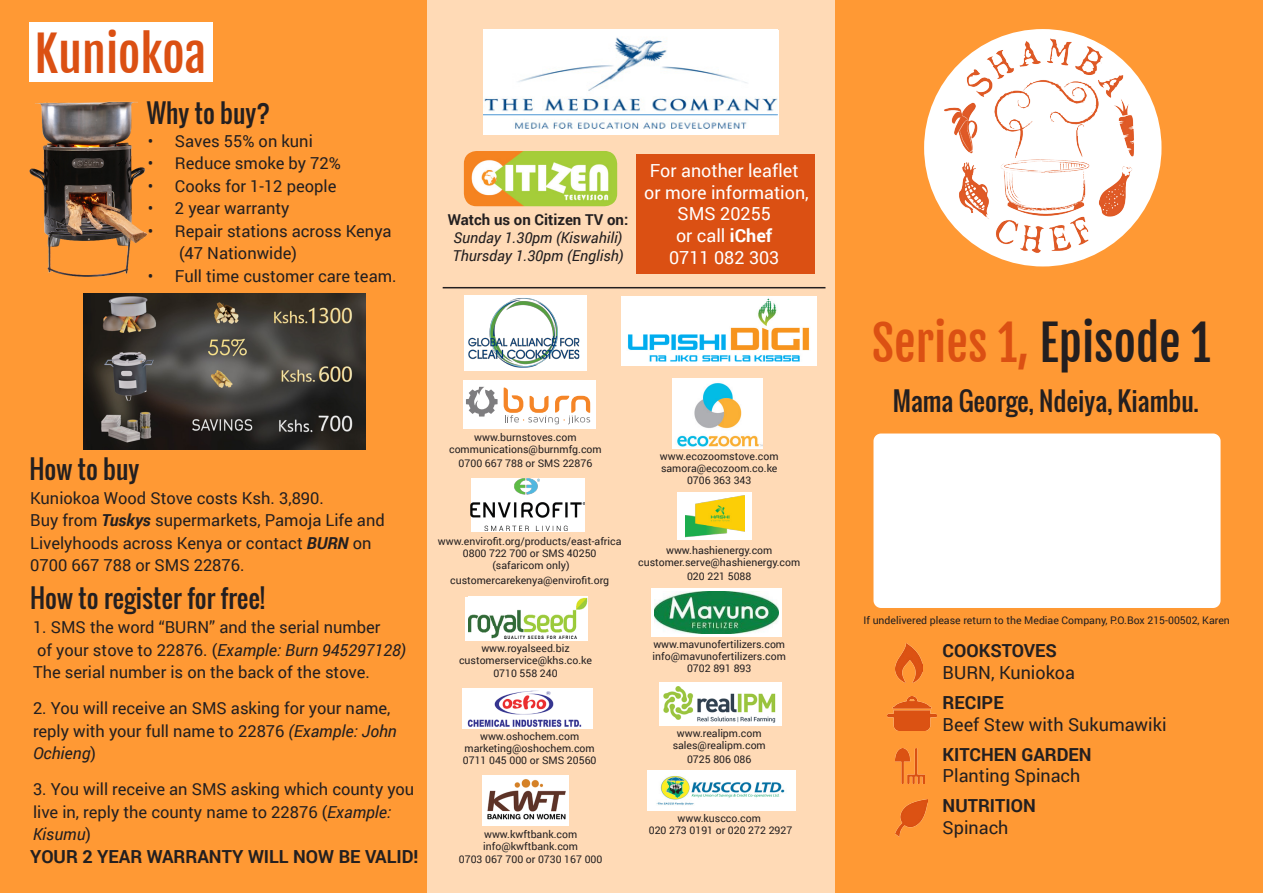
<style>
.page{position:relative;width:1263px;height:893px;background:#fff}
.page>*{position:absolute;margin:0;border:0;box-sizing:border-box;transform-origin:0 0}
.t1{font:48px "Fjalla One";color:#db5013}
.t2{font:25.5px "Oswald";color:#231f20}
.t3{font:700 18px "Roboto";color:#231f20}
.t4{font:18px "Roboto";color:#fff}
.t5{font:18px "Roboto";color:#231f20}
.t6{font:16.5px/22.5px "Roboto";color:#231f20}
.t7{font:italic 15px "Roboto";color:#231f20}
.t8{font:700 15px "Roboto";color:#231f20}
.t9{font:10.5px "Roboto";color:#231f20}
.s1{font-weight:700}
.s2{font-weight:700;font-style:italic}
.s3{font-style:italic}
.s4{color:#231f20}
</style>
<div class="page">
<div style="left:0;top:0;width:427px;height:893px;background:#ff9934"></div>
<div style="left:29px;top:22px;width:184px;height:59px;background:#fff"></div>
<div style="left:835px;top:0;width:428px;height:893px;background:#ff9934"></div>
<div style="left:924px;top:29px;width:237px;height:237px;background:#fff;border-radius:50%"></div>
<img style="left:943px;top:30px;width:194px;height:232px">
<div style="left:427px;top:0;width:408px;height:893px;background:#ffdab6"></div>
<div style="left:483px;top:30px;width:296px;height:105px;background:#fff"></div>
<img style="left:483px;top:37px;width:295px;height:91px">
<div style="left:637px;top:154px;width:178px;height:119px;background:#db5013"></div>
<hr style="left:443px;top:287px;width:382px;height:1px;background:#231f20">
<div style="left:621px;top:296px;width:196px;height:70px;background:#fff"></div>
<img style="left:628px;top:298px;width:182px;height:64px">
<img style="left:464px;top:151px;width:153px;height:55px">
<img style="left:464px;top:295px;width:122px;height:76px">
<img style="left:29px;top:101px;width:119px;height:175px">
<img style="left:84px;top:293px;width:282px;height:156px">
<div style="left:877px;top:437px;width:340px;height:167px;background:#fff;border-radius:4px"></div>
<div style="left:873px;top:433px;width:347px;height:175px;border:8px solid #fff;border-radius:4px"></div>
<div style="left:139px;top:242px;width:39px;height:25px;background:#ff9934"></div>
<div style="left:463px;top:381px;width:132px;height:48px;background:#fff"></div>
<svg style="left:466px;top:387px;width:32px;height:30px"></svg>
<svg style="left:504px;top:387px;width:86px;height:37px"></svg>
<img style="left:672px;top:379px;width:90px;height:70px">
<svg style="left:471px;top:530px;width:114px;height:2px"></svg>
<img style="left:471px;top:478px;width:114px;height:52px">
<div style="left:677px;top:492px;width:75px;height:48px;background:#fff"></div>
<img style="left:685px;top:495px;width:59px;height:43px">
<div style="left:465px;top:597px;width:122px;height:44px;background:#fff"></div>
<img style="left:468px;top:597px;width:119px;height:42px">
<div style="left:651px;top:588px;width:131px;height:48px;background:#fff"></div>
<img style="left:654px;top:591px;width:125px;height:43px">
<div style="left:462px;top:688px;width:130px;height:41px;background:#fff"></div>
<img style="left:467px;top:691px;width:115px;height:36px">
<img style="left:482px;top:776px;width:87px;height:49px">
<div style="left:647px;top:770px;width:148px;height:41px;background:#fff"></div>
<img style="left:656px;top:776px;width:129px;height:29px">
<img style="left:888px;top:697px;width:48px;height:33px">
<img style="left:895px;top:643px;width:27px;height:40px">
<img style="left:895px;top:748px;width:30px;height:35px">
<img style="left:895px;top:799px;width:33px;height:37px">
<div style="left:659px;top:682px;width:122px;height:44px;background:#fff"></div>
<img style="left:663px;top:686px;width:113px;height:37px">
<p class="t1" style="left:35px;top:24px;width:173px">Kuniokoa</p>
<p class="t2" style="left:147px;top:93px;width:125px">Why to buy?</p>
<p class="t6" style="left:148px;top:129px;width:166px">• Saves 55% on kuni</p>
<p class="t6" style="left:148px;top:151px;width:194px">• Reduce smoke by 72%</p>
<p class="t6" style="left:148px;top:174px;width:190px">• Cooks for 1-12 people</p>
<p class="t6" style="left:148px;top:196px;width:143px">• 2 year warranty</p>
<p class="t6" style="left:148px;top:219px;width:245px">• Repair stations across Kenya</p>
<p class="t6" style="left:148px;top:241px;width:151px">• (47 Nationwide)</p>
<p class="t6" style="left:148px;top:264px;width:250px">• Full time customer care team.</p>
<p class="t8" style="left:448px;top:209px;width:182px">Watch us on Citizen TV on:</p>
<p class="t7" style="left:454px;top:228px;width:170px">Sunday 1.30pm (Kiswahili)</p>
<p class="t7" style="left:452px;top:246px;width:173px">Thursday 1.30pm (English)</p>
<p class="t4" style="left:650px;top:158px;width:150px">For another leaflet</p>
<p class="t4" style="left:644px;top:180px;width:166px">or more information,</p>
<p class="t4" style="left:677px;top:201px;width:95px">SMS 20255</p>
<p class="t4" style="left:676px;top:223px;width:98px">or call <span class="s1">iChef</span></p>
<p class="t4" style="left:669px;top:245px;width:112px">0711 082 303</p>
<p class="t2" style="left:29px;top:449px;width:111px">How to buy</p>
<p class="t6" style="left:30px;top:486px;width:295px">Kuniokoa Wood Stove costs Ksh. 3,890.</p>
<p class="t6" style="left:30px;top:508px;width:356px">Buy from <span class="s2">Tuskys</span> supermarkets, Pamoja Life and</p>
<p class="t6" style="left:30px;top:531px;width:343px">Livelyhoods across Kenya or contact <span class="s2">BURN</span> on</p>
<p class="t6" style="left:30px;top:553px;width:216px">0700 667 788 or SMS 22876.</p>
<p class="t2" style="left:30px;top:579px;width:236px">How to register for free!</p>
<p class="t6" style="left:33px;top:615px;width:375px">1. SMS the word “BURN” and the serial number<br>of your stove to 22876. (<span class="s3">Example: Burn 945297128)<br></span>The serial number is on the back of the stove.</p>
<p class="t6" style="left:33px;top:696px;width:365px">2. You will receive an SMS asking for your name, reply with your full name to 22876 <span class="s3">(Example: John<br>Ochieng</span>)</p>
<p class="t6" style="left:33px;top:777px;width:383px">3. You will receive an SMS asking which county you live in, reply the county name to 22876 (<span class="s3">Example:<br>Kisumu</span>)</p>
<p class="t3" style="left:30px;top:843px;width:390px">YOUR 2 YEAR WARRANTY WILL NOW BE VALID!</p>
<p class="t9" style="left:474px;top:429px;width:104px">www.burnstoves.com</p>
<p class="t9" style="left:449px;top:441px;width:154px">communications@burnmfg.com</p>
<p class="t9" style="left:459px;top:456px;width:135px">0700 667 788 or SMS 22876</p>
<p class="t9" style="left:660px;top:448px;width:120px">www.ecozoomstove.com</p>
<p class="t9" style="left:661px;top:460px;width:118px">samora@ecozoom.co.ke</p>
<p class="t9" style="left:687px;top:472px;width:66px">0706 363 343</p>
<p class="t9" style="left:438px;top:534px;width:185px">www.envirofit.org/products/east-africa</p>
<p class="t9" style="left:463px;top:546px;width:135px">0800 722 700 or SMS 40250</p>
<p class="t9" style="left:492px;top:558px;width:79px">(safaricom only)</p>
<p class="t9" style="left:450px;top:573px;width:161px">customercarekenya@envirofit.org</p>
<p class="t9" style="left:666px;top:543px;width:108px">www.hashienergy.com</p>
<p class="t9" style="left:638px;top:555px;width:164px">customer.serve@hashienergy.com</p>
<p class="t9" style="left:687px;top:569px;width:66px">020 221 5088</p>
<p class="t9" style="left:481px;top:641px;width:90px">www.royalseed.biz</p>
<p class="t9" style="left:459px;top:653px;width:134px">customerservice@khs.co.ke</p>
<p class="t9" style="left:493px;top:666px;width:66px">0710 558 240</p>
<p class="t9" style="left:480px;top:729px;width:101px">www.oshochem.com</p>
<p class="t9" style="left:465px;top:741px;width:132px">marketing@oshochem.com</p>
<p class="t9" style="left:463px;top:753px;width:135px">0711 045 000 or SMS 20560</p>
<p class="t9" style="left:484px;top:827px;width:95px">www.kwftbank.com</p>
<p class="t9" style="left:483px;top:839px;width:96px">info@kwftbank.com</p>
<p class="t9" style="left:459px;top:852px;width:145px">0703 067 700 or 0730 167 000</p>
<p class="t9" style="left:653px;top:637px;width:133px">www.mavunofertilizers.com</p>
<p class="t9" style="left:652px;top:649px;width:135px">info@mavunofertilizers.com</p>
<p class="t9" style="left:687px;top:661px;width:66px">0702 891 893</p>
<p class="t9" style="left:677px;top:726px;width:86px">www.realipm.com</p>
<p class="t9" style="left:673px;top:738px;width:95px">sales@realipm.com</p>
<p class="t9" style="left:687px;top:751px;width:66px">0725 806 086</p>
<p class="t9" style="left:677px;top:811px;width:85px">www.kuscco.com</p>
<p class="t9" style="left:649px;top:823px;width:145px">020 273 0191 or 020 272 2927</p>
<p class="t1" style="left:872px;top:314px;width:340px">Series 1, <span class="s4">Episode 1</span></p>
<p class="t2" style="left:893px;top:382px;width:307px">Mama George, Ndeiya, Kiambu.</p>
<p class="t9" style="left:863px;top:612px;width:368px">If undelivered please return to the Mediae Company, P.O.Box 215-00502, Karen</p>
<p class="t3" style="left:943px;top:638px;width:116px">COOKSTOVES</p>
<p class="t5" style="left:943px;top:660px;width:134px">BURN, Kuniokoa</p>
<p class="t3" style="left:943px;top:690px;width:63px">RECIPE</p>
<p class="t5" style="left:943px;top:711px;width:225px">Beef Stew with Sukumawiki</p>
<p class="t3" style="left:943px;top:741px;width:151px">KITCHEN GARDEN</p>
<p class="t5" style="left:943px;top:763px;width:139px">Planting Spinach</p>
<p class="t3" style="left:943px;top:793px;width:95px">NUTRITION</p>
<p class="t5" style="left:943px;top:815px;width:67px">Spinach</p>
</div>
